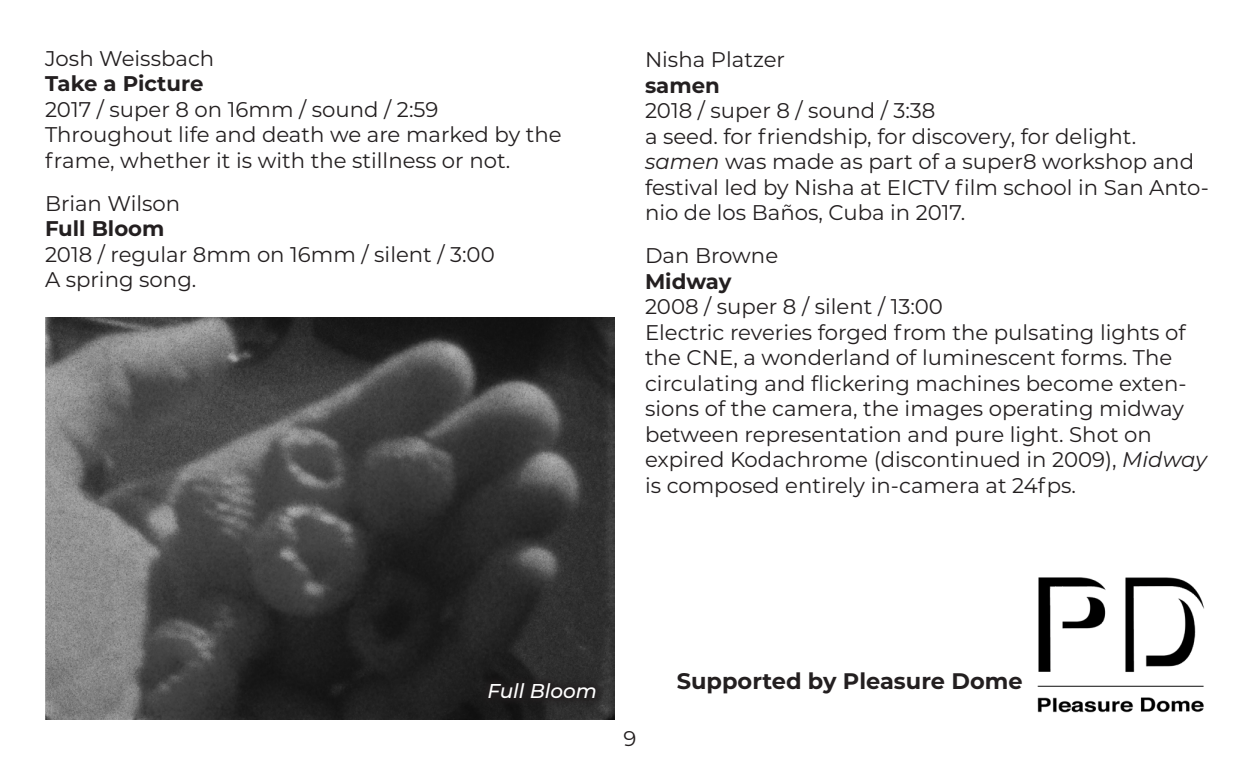
<style>
.page{position:relative;width:1260px;height:765px;background:#fff}
.page>*{position:absolute;margin:0;border:0;box-sizing:border-box;transform-origin:0 0}
.t1{font:700 22.5px "Montserrat";color:#231f20}
.t2{font:21.25px/25.5px "Montserrat";color:#231f20}
.t3{font:700 21.25px "Montserrat";color:#231f20}
.Art_Title_Overlay{font:italic 500 20px "Montserrat";color:#fff}
.s1{font-style:italic}
</style>
<div class="page">
<img style="left:1037px;top:577px;width:167px;height:136px">
<img style="left:45px;top:318px;width:570px;height:402px">
<div style="left:479px;top:674px;width:125px;height:33px;background:#231f20"></div>
<p class="t2" style="left:45px;top:45px;width:171px">Josh Weissbach</p>
<p class="t3" style="left:45px;top:68px;width:160px">Take a Picture</p>
<p class="t2" style="left:45px;top:96px;width:395px">2017 / super 8 on 16mm / sound / 2:59</p>
<p class="t2" style="left:45px;top:121px;width:518px">Throughout life and death we are marked by the frame, whether it is with the stillness or not.</p>
<p class="t2" style="left:45px;top:190px;width:137px">Brian Wilson</p>
<p class="t3" style="left:45px;top:213px;width:121px">Full Bloom</p>
<p class="t2" style="left:45px;top:241px;width:451px">2018 / regular 8mm on 16mm / silent / 3:00</p>
<p class="t2" style="left:45px;top:266px;width:153px">A spring song.</p>
<p class="t2" style="left:645px;top:46px;width:142px">Nisha Platzer</p>
<p class="t3" style="left:645px;top:70px;width:76px">samen</p>
<p class="t2" style="left:645px;top:97px;width:292px">2018 / super 8 / sound / 3:38</p>
<p class="t2" style="left:645px;top:123px;width:493px">a seed. for friendship, for discovery, for delight.</p>
<p class="t2" style="left:645px;top:148px;width:565px"><span class="s1">samen</span> was made as part of a super8 workshop and festival led by Nisha at EICTV film school in San Anto&shy;nio de los Baños, Cuba in 2017.</p>
<p class="t2" style="left:645px;top:242px;width:135px">Dan Browne</p>
<p class="t3" style="left:645px;top:266px;width:88px">Midway</p>
<p class="t2" style="left:645px;top:293px;width:299px">2008 / super 8 / silent / 13:00</p>
<p class="t2" style="left:645px;top:319px;width:564px">Electric reveries forged from the pulsating lights of the CNE, a wonderland of luminescent forms. The circulating and flickering machines become exten&shy;sions of the camera, the images operating midway between representation and pure light. Shot on expired Kodachrome (discontinued in 2009), <span class="s1">Midway </span>is composed entirely in-camera at 24fps.</p>
<p class="Art_Title_Overlay" style="left:487px;top:677px;width:111px">Full Bloom</p>
<p class="t2" style="left:624px;top:725px;width:14px">9</p>
<p class="t1" style="left:677px;top:664px;width:347px">Supported by Pleasure Dome</p>
</div>
